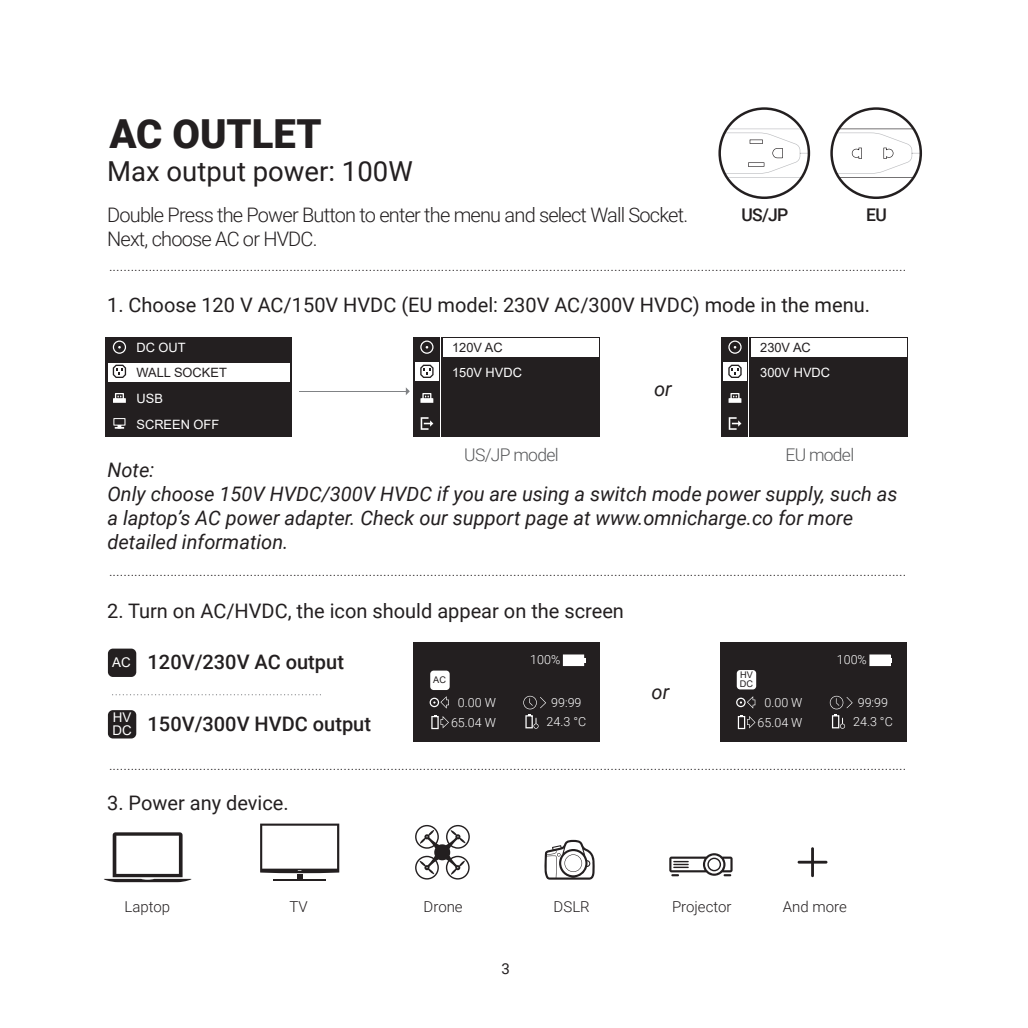
<style>
.page{position:relative;width:1028px;height:1028px;background:#fff}
.page>*{position:absolute;margin:0;border:0;box-sizing:border-box;transform-origin:0 0}
.t1{font:900 40px "Roboto";color:#231f20}
.t2{font:27.5px "Roboto";color:#231f20}
.t3{font:italic 20px/24px "Roboto";color:#231f20}
.t4{font:20px "Roboto";color:#231f20}
.t5{font:300 20px/24px "Roboto";letter-spacing:-.04em;color:#231f20}
.t6{font:500 20px "Roboto";color:#231f20}
.t7{font:300 17.5px "Roboto";letter-spacing:-.04em;color:#57585a}
.t8{font:500 17.5px "Roboto";color:#231f20}
.t9{font:300 15px "Roboto";color:#231f20}
.t10{font:15px "Roboto";color:#231f20}
.t11{font:13.5px "Arial";color:#fff}
.t12{font:13.25px/12.5px "Arial";color:#fff}
.t13{font:12.75px/25.5px "Arial";color:#fff}
.t14{font:12.75px "Arial";color:#231f20}
.t15{font:300 12.5px/19px "Roboto";color:#fff;text-align:center}
.t16{font:9.25px/8.5px "Arial";color:#231f20}
</style>
<div class="page">
<div style="left:413px;top:337px;width:187px;height:99px;background:#231f20"></div>
<div style="left:415px;top:362px;width:23px;height:18px;background:#fff"></div>
<div style="left:443px;top:338px;width:155px;height:19px;background:#fff"></div>
<svg style="left:420px;top:365px;width:13px;height:13px"></svg>
<svg style="left:420px;top:340px;width:13px;height:14px"></svg>
<svg style="left:420px;top:393px;width:13px;height:10px"></svg>
<svg style="left:420px;top:417px;width:13px;height:13px"></svg>
<hr style="left:440px;top:337px;width:1px;height:99px;background:#fff">
<svg style="left:718px;top:107px;width:92px;height:92px"></svg>
<svg style="left:544px;top:840px;width:51px;height:39px"></svg>
<svg style="left:669px;top:853px;width:63px;height:23px"></svg>
<svg style="left:797px;top:847px;width:30px;height:30px"></svg>
<hr style="left:273px;top:879px;width:53px;height:2px;background:#231f20">
<svg style="left:260px;top:823px;width:79px;height:55px"></svg>
<svg style="left:104px;top:832px;width:88px;height:50px"></svg>
<svg style="left:415px;top:825px;width:55px;height:54px"></svg>
<div style="left:413px;top:642px;width:187px;height:100px;background:#231f20"></div>
<svg style="left:563px;top:654px;width:22px;height:12px"></svg>
<svg style="left:431px;top:715px;width:18px;height:14px"></svg>
<svg style="left:429px;top:696px;width:20px;height:12px"></svg>
<svg style="left:523px;top:696px;width:23px;height:32px"></svg>
<div style="left:430px;top:670px;width:19px;height:20px;background:#fff;border-radius:3px"></div>
<div style="left:108px;top:648px;width:28px;height:29px;background:#231f20;border-radius:5px"></div>
<div style="left:108px;top:710px;width:28px;height:28px;background:#231f20;border-radius:5px"></div>
<div style="left:720px;top:642px;width:186px;height:100px;background:#231f20"></div>
<svg style="left:869px;top:654px;width:23px;height:12px"></svg>
<svg style="left:738px;top:715px;width:17px;height:14px"></svg>
<svg style="left:736px;top:696px;width:19px;height:12px"></svg>
<svg style="left:829px;top:696px;width:23px;height:32px"></svg>
<div style="left:736px;top:670px;width:20px;height:19px;background:#fff;border-radius:3px"></div>
<hr style="left:299px;top:391px;width:107px;height:1px;background:#808285">
<svg style="left:406px;top:387px;width:4px;height:8px"></svg>
<svg style="left:112px;top:694px;width:209px;height:1px"></svg>
<svg style="left:830px;top:107px;width:92px;height:92px"></svg>
<div style="left:721px;top:337px;width:186px;height:99px;background:#231f20"></div>
<div style="left:723px;top:362px;width:23px;height:18px;background:#fff"></div>
<div style="left:751px;top:338px;width:155px;height:19px;background:#fff"></div>
<svg style="left:728px;top:365px;width:13px;height:13px"></svg>
<svg style="left:728px;top:340px;width:13px;height:14px"></svg>
<svg style="left:728px;top:393px;width:13px;height:10px"></svg>
<svg style="left:728px;top:417px;width:13px;height:13px"></svg>
<hr style="left:748px;top:337px;width:1px;height:99px;background:#fff">
<div style="left:106px;top:337px;width:186px;height:99px;background:#231f20"></div>
<div style="left:108px;top:363px;width:181px;height:18px;background:#fff"></div>
<svg style="left:113px;top:365px;width:13px;height:13px"></svg>
<svg style="left:113px;top:340px;width:13px;height:14px"></svg>
<svg style="left:113px;top:393px;width:13px;height:10px"></svg>
<svg style="left:113px;top:418px;width:13px;height:11px"></svg>
<h1 class="t1" style="left:109px;top:106px;width:214px">AC OUTLET</h1>
<h2 class="t2" style="left:107px;top:151px;width:307px">Max output power: 100W</h2>
<h3 class="t5" style="left:107px;top:202px;width:582px">Double Press the Power Button to enter the menu and select Wall Socket.<br>Next, choose AC or HVDC.</h3>
<p class="t8" style="left:741px;top:203px;width:48px">US/JP</p>
<p class="t8" style="left:866px;top:203px;width:22px">EU</p>
<p class="t9" style="left:109px;top:255px;width:799px">.............................................................................................................................................................................................................................</p>
<h3 class="t4" style="left:107px;top:291px;width:764px">1. Choose 120 V AC/150V HVDC (EU model: 230V AC/300V HVDC) mode in the menu.</h3>
<p class="t14" style="left:452px;top:338px;width:52px">120V AC</p>
<p class="t13" style="left:452px;top:360px;width:71px">150V HVDC</p>
<p class="t14" style="left:760px;top:338px;width:52px">230V AC</p>
<p class="t13" style="left:136px;top:335px;width:51px">DC OUT</p>
<p class="t14" style="left:136px;top:364px;width:92px">WALL SOCKET</p>
<p class="t13" style="left:760px;top:360px;width:71px">300V HVDC</p>
<p class="t13" style="left:136px;top:386px;width:84px">USB<br>SCREEN OFF</p>
<h3 class="t3" style="left:654px;top:376px;width:19px">or</h3>
<p class="t7" style="left:464px;top:442px;width:96px">US/JP model</p>
<p class="t7" style="left:785px;top:442px;width:70px">EU model</p>
<h3 class="t3" style="left:107px;top:457px;width:791px">Note:<br>Only choose 150V HVDC/300V HVDC if you are using a switch mode power supply, such as a laptop’s AC power adapter. Check our support page at www.omnicharge.co for more detailed information.</h3>
<p class="t9" style="left:109px;top:560px;width:799px">.............................................................................................................................................................................................................................</p>
<h3 class="t4" style="left:107px;top:597px;width:518px">2. Turn on AC/HVDC, the icon should appear on the screen</h3>
<p class="t11" style="left:112px;top:653px;width:20px">AC</p>
<p class="t12" style="left:112px;top:711px;width:21px">HV<br>DC</p>
<h3 class="t6" style="left:148px;top:647px;width:198px">120V/230V AC output</h3>
<h3 class="t6" style="left:148px;top:709px;width:225px">150V/300V HVDC output</h3>
<p class="t16" style="left:433px;top:675px;width:14px">AC</p>
<p class="t15" style="left:530px;top:649px;width:32px">100%</p>
<p class="t15" style="left:458px;top:692px;width:39px">0.00 W</p>
<p class="t15" style="left:546px;top:692px;width:41px">99:99<br>24.3 °C</p>
<p class="t15" style="left:451px;top:712px;width:46px">65.04 W</p>
<h3 class="t3" style="left:651px;top:678px;width:19px">or</h3>
<p class="t16" style="left:740px;top:671px;width:15px">HV<br>DC</p>
<p class="t15" style="left:836px;top:649px;width:32px">100%</p>
<p class="t15" style="left:764px;top:692px;width:40px">0.00 W</p>
<p class="t15" style="left:853px;top:692px;width:41px">99:99<br>24.3 °C</p>
<p class="t15" style="left:757px;top:712px;width:46px">65.04 W</p>
<p class="t9" style="left:109px;top:754px;width:799px">.............................................................................................................................................................................................................................</p>
<h3 class="t4" style="left:107px;top:789px;width:183px">3. Power any device.</h3>
<p class="t9" style="left:125px;top:896px;width:47px">Laptop</p>
<p class="t9" style="left:289px;top:896px;width:20px">TV</p>
<p class="t9" style="left:423px;top:896px;width:41px">Drone</p>
<p class="t9" style="left:553px;top:896px;width:38px">DSLR</p>
<p class="t9" style="left:672px;top:896px;width:61px">Projector</p>
<p class="t9" style="left:783px;top:896px;width:65px">And more</p>
<p class="t10" style="left:501px;top:957px;width:10px">3</p>
</div>
